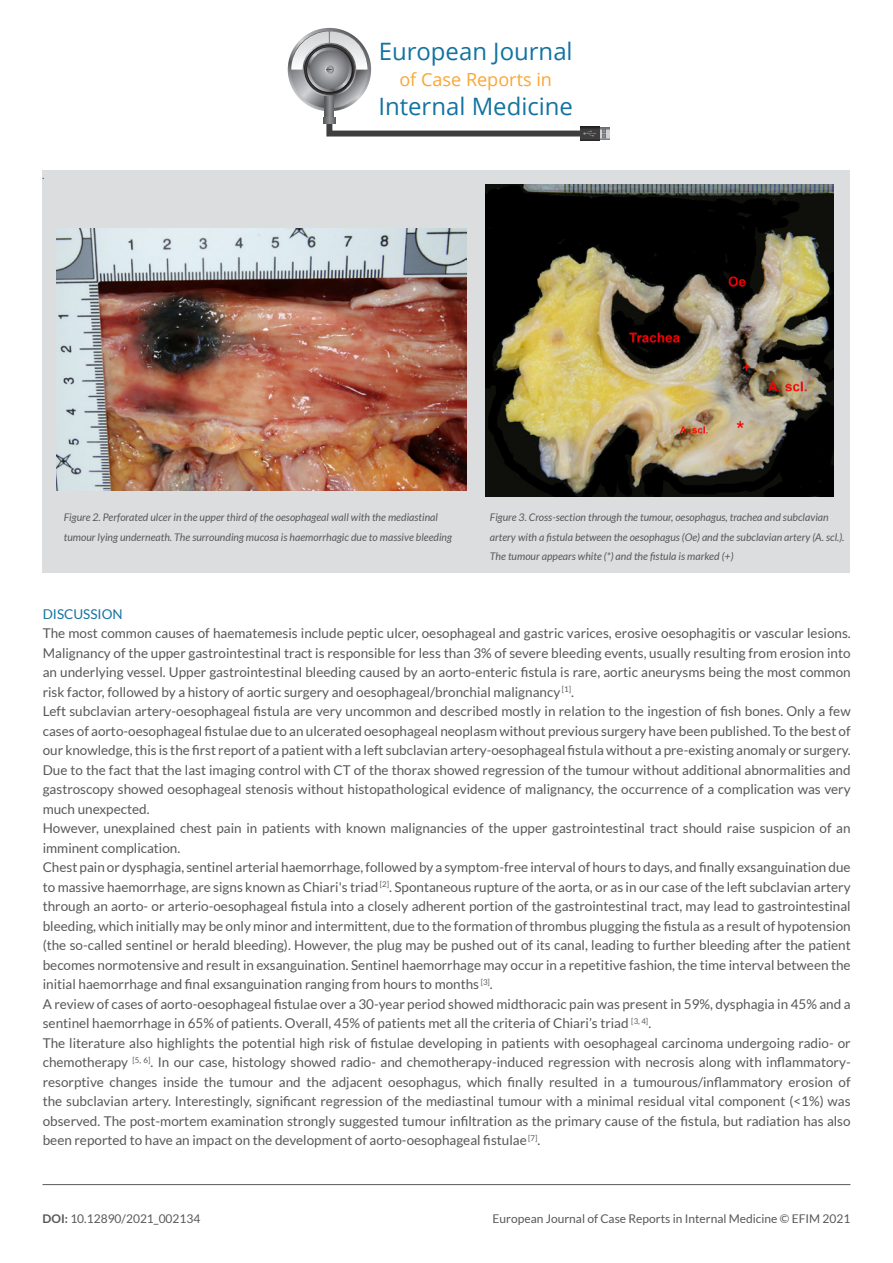
<style>
.page{position:relative;width:893px;height:1263px;background:#fff}
.page>*{position:absolute;margin:0;border:0;box-sizing:border-box;transform-origin:0 0}
.t1{font:24px "Open Sans";color:#1373a1}
.t2{font:18px "Open Sans";color:#faa633}
.TESTO_ARTICOLO{font:13.5px/19.5px "Lato";color:#57585a;text-align:justify}
.TESTO_ARTICOLO-2{font:13.5px "Lato";color:#1373a1}
.t3{font:12px "Lato";color:#57585a}
.DIDASCALIA{font:italic 10.5px/19.5px "Lato";color:#57585a}
.REFERENCE{font:italic 10.5px "Lato";color:#57585a}
.s1{font-weight:700}
</style>
<div class="page">
<svg style="left:288px;top:28px;width:83px;height:83px"></svg>
<svg style="left:291px;top:31px;width:77px;height:77px"></svg>
<svg style="left:325px;top:96px;width:9px;height:21px"></svg>
<svg style="left:303px;top:43px;width:53px;height:53px"></svg>
<svg style="left:304px;top:44px;width:51px;height:51px"></svg>
<svg style="left:307px;top:47px;width:45px;height:45px"></svg>
<svg style="left:310px;top:50px;width:39px;height:39px"></svg>
<svg style="left:291px;top:31px;width:76px;height:43px"></svg>
<svg style="left:600px;top:128px;width:10px;height:11px"></svg>
<svg style="left:603px;top:129px;width:2px;height:9px"></svg>
<svg style="left:580px;top:126px;width:20px;height:15px"></svg>
<svg style="left:323px;top:117px;width:273px;height:20px"></svg>
<hr style="left:43px;top:1184px;width:807px;height:1px;background:#57585a">
<div style="left:43px;top:170px;width:807px;height:403px;background:#dcdddf"></div>
<img style="left:57px;top:229px;width:410px;height:261px">
<img style="left:485px;top:184px;width:349px;height:313px">
<p class="REFERENCE" style="left:43px;top:169px;width:4px">.</p>
<h1 class="t1" style="left:379px;top:35px;width:196px">European Journal</h1>
<h2 class="t2" style="left:399px;top:67px;width:154px">of Case Reports in</h2>
<h1 class="t1" style="left:378px;top:89px;width:196px">Internal Medicine</h1>
<p class="DIDASCALIA" style="left:64px;top:508px;width:390px">Figure 2. Perforated ulcer in the upper third of the oesophageal wall with the mediastinal tumour lying underneath. The surrounding mucosa is haemorrhagic due to massive bleeding</p>
<p class="DIDASCALIA" style="left:490px;top:508px;width:356px">Figure 3. Cross-section through the tumour, oesophagus, trachea and subclavian artery with a fistula between the oesophagus (Oe) and the subclavian artery (A. scl.).<br>The tumour appears white (*) and the fistula is marked (+)</p>
<p class="TESTO_ARTICOLO-2" style="left:43px;top:606px;width:82px">DISCUSSION</p>
<p class="TESTO_ARTICOLO" style="left:43px;top:623px;width:809px">The most common causes of haematemesis include peptic ulcer, oesophageal and gastric varices, erosive oesophagitis or vascular lesions.<br>Malignancy of the upper gastrointestinal tract is responsible for less than 3% of severe bleeding events, usually resulting from erosion into an underlying vessel. Upper gastrointestinal bleeding caused by an aorto-enteric fistula is rare, aortic aneurysms being the most common risk factor, followed by a history of aortic surgery and oesophageal/bronchial malignancy <sup>[1]</sup>.</p>
<p class="TESTO_ARTICOLO" style="left:43px;top:701px;width:809px">Left subclavian artery-oesophageal fistula are very uncommon and described mostly in relation to the ingestion of fish bones. Only a few cases of aorto-oesophageal fistulae due to an ulcerated oesophageal neoplasm without previous surgery have been published. To the best of our knowledge, this is the first report of a patient with a left subclavian artery-oesophageal fistula without a pre-existing anomaly or surgery.<br>Due to the fact that the last imaging control with CT of the thorax showed regression of the tumour without additional abnormalities and gastroscopy showed oesophageal stenosis without histopathological evidence of malignancy, the occurrence of a complication was very much unexpected.</p>
<p class="TESTO_ARTICOLO" style="left:43px;top:818px;width:809px">However, unexplained chest pain in patients with known malignancies of the upper gastrointestinal tract should raise suspicion of an imminent complication.</p>
<p class="TESTO_ARTICOLO" style="left:43px;top:857px;width:809px">Chest pain or dysphagia, sentinel arterial haemorrhage, followed by a symptom-free interval of hours to days, and finally exsanguination due to massive haemorrhage, are signs known as Chiari's triad <sup>[2]</sup>. Spontaneous rupture of the aorta, or as in our case of the left subclavian artery through an aorto- or arterio-oesophageal fistula into a closely adherent portion of the gastrointestinal tract, may lead to gastrointestinal bleeding, which initially may be only minor and intermittent, due to the formation of thrombus plugging the fistula as a result of hypotension (the so-called sentinel or herald bleeding). However, the plug may be pushed out of its canal, leading to further bleeding after the patient becomes normotensive and result in exsanguination. Sentinel haemorrhage may occur in a repetitive fashion, the time interval between the initial haemorrhage and final exsanguination ranging from hours to months <sup>[3]</sup>.</p>
<p class="TESTO_ARTICOLO" style="left:43px;top:994px;width:809px">A review of cases of aorto-oesophageal fistulae over a 30-year period showed midthoracic pain was present in 59%, dysphagia in 45% and a sentinel haemorrhage in 65% of patients. Overall, 45% of patients met all the criteria of Chiari’s triad <sup>[3,</sup> <sup>4]</sup>.</p>
<p class="TESTO_ARTICOLO" style="left:43px;top:1033px;width:809px">The literature also highlights the potential high risk of fistulae developing in patients with oesophageal carcinoma undergoing radio- or chemotherapy <sup>[5,</sup> <sup>6]</sup>. In our case, histology showed radio- and chemotherapy-induced regression with necrosis along with inflammatory&shy;resorptive changes inside the tumour and the adjacent oesophagus, which finally resulted in a tumourous/inflammatory erosion of the subclavian artery. Interestingly, significant regression of the mediastinal tumour with a minimal residual vital component (&lt;1%) was observed. The post-mortem examination strongly suggested tumour infiltration as the primary cause of the fistula, but radiation has also been reported to have an impact on the development of aorto-oesophageal fistulae <sup>[7]</sup>.</p>
<p class="t3" style="left:43px;top:1212px;width:159px"><span class="s1">DOI:</span> 10.12890/2021_002134</p>
<p class="t3" style="left:493px;top:1212px;width:359px">European Journal of Case Reports in Internal Medicine © EFIM 2021</p>
</div>
